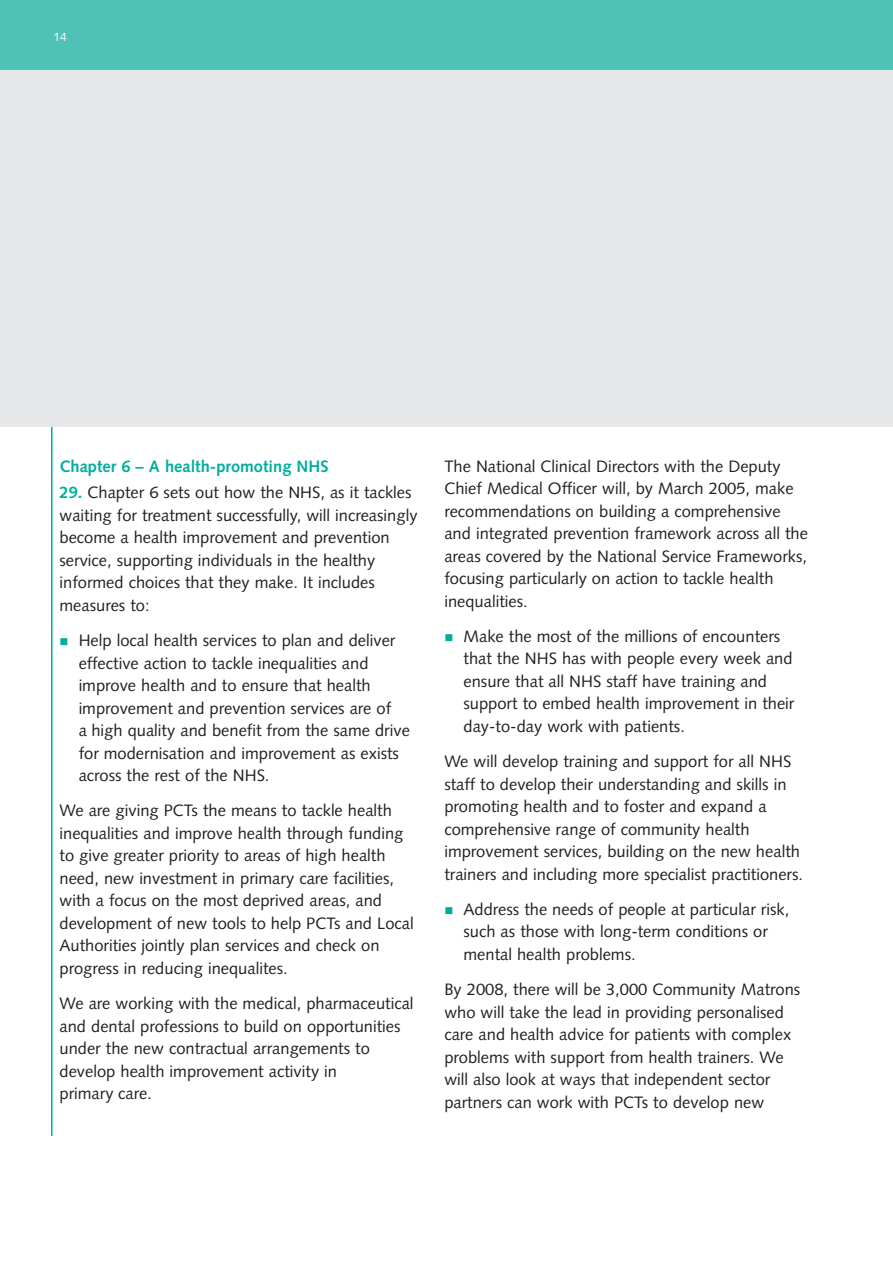
<style>
.page{position:relative;width:893px;height:1263px;background:#fff}
.page>*{position:absolute;margin:0;border:0;box-sizing:border-box;transform-origin:0 0}
.t1{font:16.5px/22.5px "Syntax";color:#231f20}
.t2{font:700 16.5px "Syntax";color:#00ae9e}
.t3{font:12px "Syntax";color:#fff}
.s1{font-weight:700;color:#00ae9e}
</style>
<div class="page">
<hr style="left:51px;top:86px;width:2px;height:1050px;background:#00ae9e">
<div style="left:0;top:0;width:893px;height:427px;background:#e6e7e9"></div>
<div style="left:0;top:0;width:893px;height:70px;background:#50c1b6"></div>
<p class="t3" style="left:54px;top:32px;width:15px">14</p>
<p class="t2" style="left:60px;top:459px;width:271px">Chapter 6 – A health-promoting NHS</p>
<p class="t1" style="left:60px;top:483px;width:360px"><span class="s1">29.</span> Chapter 6 sets out how the NHS, as it tackles waiting for treatment successfully, will increasingly become a health improvement and prevention service, supporting individuals in the healthy informed choices that they make. It includes measures to:</p>
<p class="t1" style="left:79px;top:631px;width:333px">Help local health services to plan and deliver effective action to tackle inequalities and improve health and to ensure that health improvement and prevention services are of<br>a high quality and benefit from the same drive for modernisation and improvement as exists across the rest of the NHS.</p>
<p class="t1" style="left:60px;top:801px;width:356px">We are giving PCTs the means to tackle health inequalities and improve health through funding to give greater priority to areas of high health need, new investment in primary care facilities, with a focus on the most deprived areas, and development of new tools to help PCTs and Local Authorities jointly plan services and check on progress in reducing inequalites.</p>
<p class="t1" style="left:60px;top:994px;width:356px">We are working with the medical, pharmaceutical and dental professions to build on opportunities under the new contractual arrangements to develop health improvement activity in<br>primary care.</p>
<p class="t1" style="left:444px;top:456px;width:365px">The National Clinical Directors with the Deputy Chief Medical Officer will, by March 2005, make recommendations on building a comprehensive and integrated prevention framework across all the areas covered by the National Service Frameworks, focusing particularly on action to tackle health inequalities.</p>
<p class="t1" style="left:463px;top:626px;width:332px">Make the most of the millions of encounters that the NHS has with people every week and ensure that all NHS staff have training and support to embed health improvement in their day-to-day work with patients.</p>
<p class="t1" style="left:444px;top:752px;width:360px">We will develop training and support for all NHS staff to develop their understanding and skills in promoting health and to foster and expand a comprehensive range of community health improvement services, building on the new health trainers and including more specialist practitioners.</p>
<p class="t1" style="left:463px;top:899px;width:327px">Address the needs of people at particular risk, such as those with long-term conditions or mental health problems.</p>
<p class="t1" style="left:444px;top:980px;width:357px">By 2008, there will be 3,000 Community Matrons who will take the lead in providing personalised care and health advice for patients with complex problems with support from health trainers. We will also look at ways that independent sector partners can work with PCTs to develop new</p>
</div>
